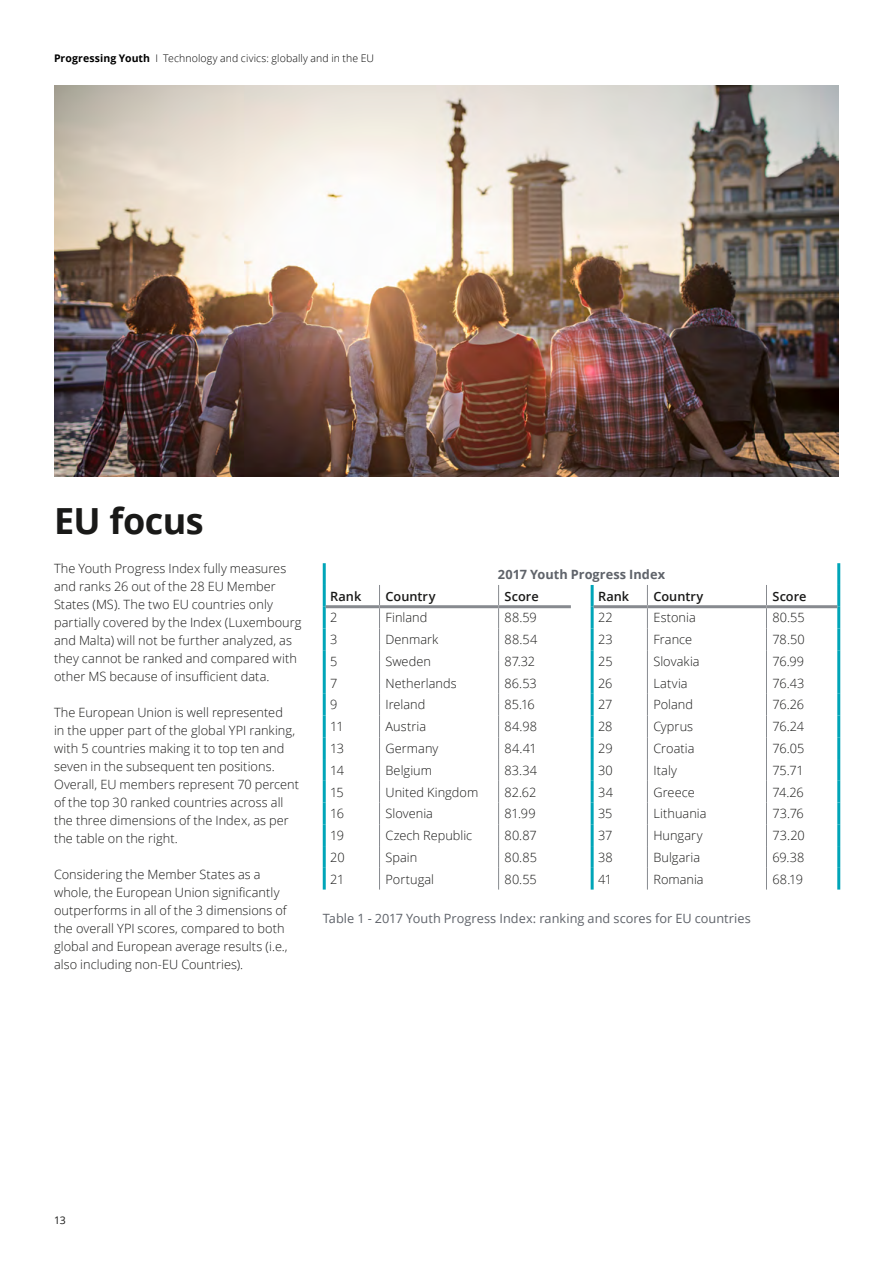
<style>
.page{position:relative;width:893px;height:1263px;background:#fff}
.page>*{position:absolute;margin:0;border:0;box-sizing:border-box;transform-origin:0 0}
.t1{font:700 36px "Open Sans";letter-spacing:-.01em;color:#191918}
.t2{font:300 12.75px/18px "Open Sans";letter-spacing:.005em;color:#191918}
.t3{font:12.75px "Open Sans";color:#5f636a}
.t4{font:600 12.75px "Open Sans";color:#191918}
.t5{font:700 12.75px "Open Sans";letter-spacing:.005em;color:#5f636a}
.t6{font:300 10.5px "Open Sans";letter-spacing:.01em;color:#000}
.t7{font:10.5px "Open Sans";color:#191918}
.s1{font-weight:700}
</style>
<div class="page">
<img style="left:54px;top:85px;width:785px;height:391px">
<hr style="left:323px;top:563px;width:3px;height:22px;background:#00a5b8">
<hr style="left:323px;top:585px;width:3px;height:22px;background:#00a5b8">
<hr style="left:323px;top:607px;width:3px;height:21px;background:#00a5b8">
<hr style="left:323px;top:628px;width:3px;height:22px;background:#00a5b8">
<hr style="left:323px;top:650px;width:3px;height:22px;background:#00a5b8">
<hr style="left:323px;top:672px;width:3px;height:22px;background:#00a5b8">
<hr style="left:323px;top:694px;width:3px;height:21px;background:#00a5b8">
<hr style="left:323px;top:715px;width:3px;height:22px;background:#00a5b8">
<hr style="left:323px;top:737px;width:3px;height:22px;background:#00a5b8">
<hr style="left:323px;top:759px;width:3px;height:22px;background:#00a5b8">
<hr style="left:323px;top:781px;width:3px;height:21px;background:#00a5b8">
<hr style="left:323px;top:802px;width:3px;height:22px;background:#00a5b8">
<hr style="left:323px;top:824px;width:3px;height:22px;background:#00a5b8">
<hr style="left:323px;top:846px;width:3px;height:22px;background:#00a5b8">
<hr style="left:323px;top:868px;width:3px;height:21px;background:#00a5b8">
<hr style="left:591px;top:585px;width:3px;height:22px;background:#00a5b8">
<hr style="left:591px;top:607px;width:3px;height:21px;background:#00a5b8">
<hr style="left:591px;top:628px;width:3px;height:22px;background:#00a5b8">
<hr style="left:591px;top:650px;width:3px;height:22px;background:#00a5b8">
<hr style="left:591px;top:672px;width:3px;height:22px;background:#00a5b8">
<hr style="left:591px;top:694px;width:3px;height:21px;background:#00a5b8">
<hr style="left:591px;top:715px;width:3px;height:22px;background:#00a5b8">
<hr style="left:591px;top:737px;width:3px;height:22px;background:#00a5b8">
<hr style="left:591px;top:759px;width:3px;height:22px;background:#00a5b8">
<hr style="left:591px;top:781px;width:3px;height:21px;background:#00a5b8">
<hr style="left:591px;top:802px;width:3px;height:22px;background:#00a5b8">
<hr style="left:591px;top:824px;width:3px;height:22px;background:#00a5b8">
<hr style="left:591px;top:846px;width:3px;height:22px;background:#00a5b8">
<hr style="left:591px;top:868px;width:3px;height:21px;background:#00a5b8">
<svg style="left:647px;top:585px;width:1px;height:304px"></svg>
<svg style="left:766px;top:585px;width:1px;height:304px"></svg>
<hr style="left:837px;top:585px;width:3px;height:22px;background:#00a5b8">
<hr style="left:837px;top:607px;width:3px;height:21px;background:#00a5b8">
<hr style="left:837px;top:628px;width:3px;height:22px;background:#00a5b8">
<hr style="left:837px;top:650px;width:3px;height:22px;background:#00a5b8">
<hr style="left:837px;top:672px;width:3px;height:22px;background:#00a5b8">
<hr style="left:837px;top:694px;width:3px;height:21px;background:#00a5b8">
<hr style="left:837px;top:715px;width:3px;height:22px;background:#00a5b8">
<hr style="left:837px;top:737px;width:3px;height:22px;background:#00a5b8">
<hr style="left:837px;top:759px;width:3px;height:22px;background:#00a5b8">
<hr style="left:837px;top:781px;width:3px;height:21px;background:#00a5b8">
<hr style="left:837px;top:802px;width:3px;height:22px;background:#00a5b8">
<hr style="left:837px;top:824px;width:3px;height:22px;background:#00a5b8">
<hr style="left:837px;top:846px;width:3px;height:22px;background:#00a5b8">
<hr style="left:837px;top:868px;width:3px;height:21px;background:#00a5b8">
<hr style="left:837px;top:563px;width:3px;height:22px;background:#00a5b8">
<svg style="left:379px;top:585px;width:1px;height:304px"></svg>
<svg style="left:498px;top:585px;width:1px;height:304px"></svg>
<hr style="left:326px;top:605px;width:53px;height:3px;background:#878a8f">
<hr style="left:380px;top:605px;width:119px;height:3px;background:#878a8f">
<hr style="left:499px;top:605px;width:72px;height:3px;background:#878a8f">
<hr style="left:594px;top:605px;width:53px;height:3px;background:#878a8f">
<hr style="left:647px;top:605px;width:119px;height:3px;background:#878a8f">
<hr style="left:766px;top:605px;width:71px;height:3px;background:#878a8f">
<p class="t6" style="left:54px;top:51px;width:322px"><span class="s1">Progressing Youth</span> I Technology and civics: globally and in the EU</p>
<h1 class="t1" style="left:54px;top:495px;width:151px">EU focus</h1>
<p class="t2" style="left:54px;top:559px;width:249px">The Youth Progress Index fully measures and ranks 26 out of the 28 EU Member States (MS). The two EU countries only partially covered by the Index (Luxembourg and Malta) will not be further analyzed, as they cannot be ranked and compared with other MS because of insufficient data.</p>
<p class="t2" style="left:54px;top:703px;width:247px">The European Union is well represented<br>in the upper part of the global YPI ranking, with 5 countries making it to top ten and seven in the subsequent ten positions.<br>Overall, EU members represent 70 percent of the top 30 ranked countries across all the three dimensions of the Index, as per the table on the right.</p>
<p class="t2" style="left:54px;top:865px;width:235px">Considering the Member States as a whole, the European Union significantly outperforms in all of the 3 dimensions of the overall YPI scores, compared to both global and European average results (i.e., also including non-EU Countries).</p>
<p class="t5" style="left:498px;top:565px;width:169px">2017 Youth Progress Index</p>
<p class="t4" style="left:330px;top:587px;width:33px">Rank</p>
<p class="t4" style="left:385px;top:587px;width:51px">Country</p>
<p class="t4" style="left:505px;top:587px;width:36px">Score</p>
<p class="t4" style="left:598px;top:587px;width:33px">Rank</p>
<p class="t4" style="left:653px;top:587px;width:51px">Country</p>
<p class="t4" style="left:772px;top:587px;width:36px">Score</p>
<p class="t2" style="left:330px;top:608px;width:9px">2</p>
<p class="t2" style="left:385px;top:608px;width:43px">Finland</p>
<p class="t2" style="left:505px;top:608px;width:34px">88.59</p>
<p class="t2" style="left:598px;top:608px;width:16px">22</p>
<p class="t2" style="left:653px;top:608px;width:44px">Estonia</p>
<p class="t2" style="left:772px;top:608px;width:34px">80.55</p>
<p class="t2" style="left:330px;top:630px;width:9px">3</p>
<p class="t2" style="left:385px;top:630px;width:54px">Denmark</p>
<p class="t2" style="left:505px;top:630px;width:34px">88.54</p>
<p class="t2" style="left:598px;top:630px;width:16px">23</p>
<p class="t2" style="left:653px;top:630px;width:40px">France</p>
<p class="t2" style="left:772px;top:630px;width:34px">78.50</p>
<p class="t2" style="left:330px;top:652px;width:9px">5</p>
<p class="t2" style="left:385px;top:652px;width:47px">Sweden</p>
<p class="t2" style="left:505px;top:652px;width:32px">87.32</p>
<p class="t2" style="left:598px;top:652px;width:16px">25</p>
<p class="t2" style="left:653px;top:652px;width:48px">Slovakia</p>
<p class="t2" style="left:772px;top:652px;width:33px">76.99</p>
<p class="t2" style="left:330px;top:674px;width:9px">7</p>
<p class="t2" style="left:385px;top:674px;width:73px">Netherlands</p>
<p class="t2" style="left:505px;top:674px;width:34px">86.53</p>
<p class="t2" style="left:598px;top:674px;width:16px">26</p>
<p class="t2" style="left:653px;top:674px;width:36px">Latvia</p>
<p class="t2" style="left:772px;top:674px;width:33px">76.43</p>
<p class="t2" style="left:330px;top:695px;width:9px">9</p>
<p class="t2" style="left:385px;top:695px;width:41px">Ireland</p>
<p class="t2" style="left:505px;top:695px;width:32px">85.16</p>
<p class="t2" style="left:598px;top:695px;width:16px">27</p>
<p class="t2" style="left:653px;top:695px;width:41px">Poland</p>
<p class="t2" style="left:772px;top:695px;width:33px">76.26</p>
<p class="t2" style="left:330px;top:717px;width:15px">11</p>
<p class="t2" style="left:385px;top:717px;width:42px">Austria</p>
<p class="t2" style="left:505px;top:717px;width:34px">84.98</p>
<p class="t2" style="left:598px;top:717px;width:16px">28</p>
<p class="t2" style="left:653px;top:717px;width:41px">Cyprus</p>
<p class="t2" style="left:772px;top:717px;width:33px">76.24</p>
<p class="t2" style="left:330px;top:739px;width:15px">13</p>
<p class="t2" style="left:385px;top:739px;width:54px">Germany</p>
<p class="t2" style="left:505px;top:739px;width:34px">84.41</p>
<p class="t2" style="left:598px;top:739px;width:16px">29</p>
<p class="t2" style="left:653px;top:739px;width:43px">Croatia</p>
<p class="t2" style="left:772px;top:739px;width:33px">76.05</p>
<p class="t2" style="left:330px;top:761px;width:15px">14</p>
<p class="t2" style="left:385px;top:761px;width:48px">Belgium</p>
<p class="t2" style="left:505px;top:761px;width:34px">83.34</p>
<p class="t2" style="left:598px;top:761px;width:16px">30</p>
<p class="t2" style="left:653px;top:761px;width:25px">Italy</p>
<p class="t2" style="left:772px;top:761px;width:33px">75.71</p>
<p class="t2" style="left:330px;top:782px;width:15px">15</p>
<p class="t2" style="left:385px;top:782px;width:94px">United Kingdom</p>
<p class="t2" style="left:505px;top:782px;width:33px">82.62</p>
<p class="t2" style="left:598px;top:782px;width:16px">34</p>
<p class="t2" style="left:653px;top:782px;width:43px">Greece</p>
<p class="t2" style="left:772px;top:782px;width:33px">74.26</p>
<p class="t2" style="left:330px;top:804px;width:15px">16</p>
<p class="t2" style="left:385px;top:804px;width:49px">Slovenia</p>
<p class="t2" style="left:505px;top:804px;width:33px">81.99</p>
<p class="t2" style="left:598px;top:804px;width:16px">35</p>
<p class="t2" style="left:653px;top:804px;width:55px">Lithuania</p>
<p class="t2" style="left:772px;top:804px;width:33px">73.76</p>
<p class="t2" style="left:330px;top:826px;width:15px">19</p>
<p class="t2" style="left:385px;top:826px;width:88px">Czech Republic</p>
<p class="t2" style="left:505px;top:826px;width:34px">80.87</p>
<p class="t2" style="left:598px;top:826px;width:16px">37</p>
<p class="t2" style="left:653px;top:826px;width:51px">Hungary</p>
<p class="t2" style="left:772px;top:826px;width:34px">73.20</p>
<p class="t2" style="left:330px;top:848px;width:16px">20</p>
<p class="t2" style="left:385px;top:848px;width:33px">Spain</p>
<p class="t2" style="left:505px;top:848px;width:34px">80.85</p>
<p class="t2" style="left:598px;top:848px;width:16px">38</p>
<p class="t2" style="left:653px;top:848px;width:48px">Bulgaria</p>
<p class="t2" style="left:772px;top:848px;width:33px">69.38</p>
<p class="t2" style="left:330px;top:869px;width:16px">21</p>
<p class="t2" style="left:385px;top:869px;width:50px">Portugal</p>
<p class="t2" style="left:505px;top:869px;width:34px">80.55</p>
<p class="t2" style="left:598px;top:869px;width:15px">41</p>
<p class="t2" style="left:653px;top:869px;width:52px">Romania</p>
<p class="t2" style="left:772px;top:869px;width:32px">68.19</p>
<p class="t3" style="left:323px;top:909px;width:430px">Table 1 - 2017 Youth Progress Index: ranking and scores for EU countries</p>
<p class="t7" style="left:54px;top:1213px;width:13px">13</p>
</div>
